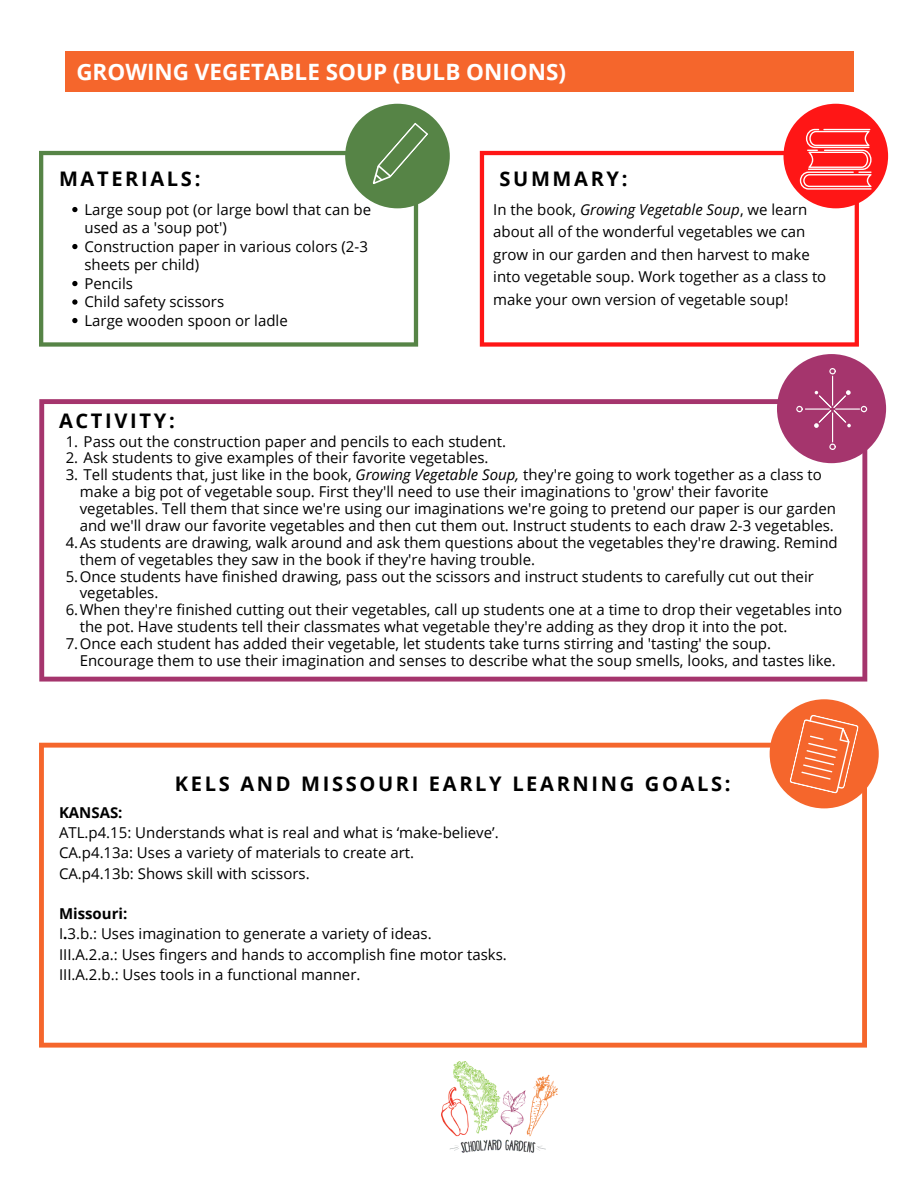
<style>
.page{position:relative;width:918px;height:1188px;background:#fff}
.page>*{position:absolute;margin:0;border:0;box-sizing:border-box;transform-origin:0 0}
.t1{font:700 22.5px "Open Sans";color:#fff}
.t2{font:700 20.1px "Open Sans";letter-spacing:.13em;color:#000}
.t3{font:15px/16.8px "Open Sans";color:#000}
.t4{font:700 15px "Open Sans";color:#000}
.s1{font-style:italic}
.s2{font-weight:700}
</style>
<div class="page">
<div style="left:65px;top:52px;width:789px;height:40px;background:#f5662c"></div>
<svg style="left:39px;top:743px;width:828px;height:305px"></svg>
<div style="left:770px;top:699px;width:109px;height:109px;background:#f5662c;border-radius:50%"></div>
<svg style="left:789px;top:715px;width:70px;height:79px"></svg>
<svg style="left:414px;top:342px;width:4px;height:5px"></svg>
<hr style="left:39px;top:155px;width:4px;height:187px;background:#568446">
<svg style="left:39px;top:342px;width:4px;height:5px"></svg>
<hr style="left:414px;top:155px;width:4px;height:187px;background:#568446">
<div style="left:43px;top:342px;width:371px;height:5px;background:#568446"></div>
<svg style="left:39px;top:151px;width:4px;height:4px"></svg>
<hr style="left:43px;top:151px;width:371px;height:4px;background:#568446">
<div style="left:345px;top:104px;width:105px;height:104px;background:#568446;border-radius:50%"></div>
<svg style="left:372px;top:122px;width:56px;height:62px"></svg>
<svg style="left:855px;top:342px;width:4px;height:5px"></svg>
<hr style="left:480px;top:155px;width:4px;height:187px;background:#ff1616">
<svg style="left:480px;top:342px;width:4px;height:5px"></svg>
<hr style="left:855px;top:155px;width:4px;height:187px;background:#ff1616">
<div style="left:484px;top:342px;width:371px;height:5px;background:#ff1616"></div>
<svg style="left:480px;top:151px;width:4px;height:4px"></svg>
<hr style="left:484px;top:151px;width:371px;height:4px;background:#ff1616">
<div style="left:783px;top:104px;width:105px;height:104px;background:#ff1616;border-radius:50%"></div>
<svg style="left:39px;top:399px;width:828px;height:283px"></svg>
<div style="left:777px;top:354px;width:109px;height:109px;background:#a5356d;border-radius:50%"></div>
<svg style="left:800px;top:129px;width:72px;height:61px"></svg>
<svg style="left:796px;top:368px;width:71px;height:82px"></svg>
<svg style="left:72px;top:207px;width:6px;height:5px"></svg>
<svg style="left:72px;top:244px;width:6px;height:5px"></svg>
<svg style="left:72px;top:281px;width:6px;height:5px"></svg>
<svg style="left:72px;top:299px;width:6px;height:6px"></svg>
<svg style="left:72px;top:318px;width:6px;height:5px"></svg>
<img style="left:442px;top:1061px;width:116px;height:92px">
<p class="t1" style="left:76px;top:56px;width:491px">GROWING VEGETABLE SOUP (BULB ONIONS)</p>
<p class="t2" style="left:59px;top:164px;width:143px">MATERIALS:</p>
<p class="t2" style="left:500px;top:164px;width:130px">SUMMARY:</p>
<p class="t3" style="left:85px;top:200px;width:288px;line-height:18.5px">Large soup pot (or large bowl that can be used as a 'soup pot')</p>
<p class="t3" style="left:85px;top:237px;width:285px;line-height:18.5px">Construction paper in various colors (2-3 sheets per child)</p>
<p class="t3" style="left:85px;top:274px;width:50px">Pencils</p>
<p class="t3" style="left:85px;top:293px;width:141px">Child safety scissors</p>
<p class="t3" style="left:85px;top:311px;width:205px">Large wooden spoon or ladle</p>
<p class="t2" style="left:59px;top:407px;width:117px">ACTIVITY:</p>
<p class="t3" style="left:493px;top:198px;width:335px;line-height:22.5px">In the book, <span class="s1">Growing Vegetable Soup</span>, we learn about all of the wonderful vegetables we can grow in our garden and then harvest to make into vegetable soup. Work together as a class to make your own version of vegetable soup!</p>
<p class="t3" style="left:66px;top:432px;width:442px">1. Pass out the construction paper and pencils to each student.</p>
<p class="t3" style="left:66px;top:449px;width:424px">2. Ask students to give examples of their favorite vegetables.</p>
<p class="t3" style="left:80px;top:466px;width:758px;text-indent:-14px">3. Tell students that, just like in the book, <span class="s1">Growing Vegetable Soup,</span> they're going to work together as a class to make a big pot of vegetable soup. First they'll need to use their imaginations to 'grow' their favorite vegetables. Tell them that since we're using our imaginations we're going to pretend our paper is our garden and we'll draw our favorite vegetables and then cut them out. Instruct students to each draw 2-3 vegetables.</p>
<p class="t3" style="left:80px;top:534px;width:759px;text-indent:-14px">4.As students are drawing, walk around and ask them questions about the vegetables they're drawing. Remind them of vegetables they saw in the book if they're having trouble.</p>
<p class="t3" style="left:80px;top:567px;width:736px;text-indent:-14px">5.Once students have finished drawing, pass out the scissors and instruct students to carefully cut out their vegetables.</p>
<p class="t3" style="left:80px;top:601px;width:764px;text-indent:-14px">6.When they're finished cutting out their vegetables, call up students one at a time to drop their vegetables into the pot. Have students tell their classmates what vegetable they're adding as they drop it into the pot.</p>
<p class="t3" style="left:80px;top:635px;width:758px;text-indent:-14px">7.Once each student has added their vegetable, let students take turns stirring and 'tasting' the soup.<br>Encourage them to use their imagination and senses to describe what the soup smells, looks, and tastes like.</p>
<p class="t2" style="left:175px;top:769px;width:557px">KELS AND MISSOURI EARLY LEARNING GOALS:</p>
<p class="t4" style="left:59px;top:802px;width:65px">KANSAS:</p>
<p class="t3" style="left:59px;top:824px;width:441px">ATL.p4.15: Understands what is real and what is ‘make-believe’.</p>
<p class="t3" style="left:59px;top:844px;width:357px">CA.p4.13a: Uses a variety of materials to create art.</p>
<p class="t3" style="left:59px;top:864px;width:252px">CA.p4.13b: Shows skill with scissors.</p>
<p class="t4" style="left:59px;top:903px;width:70px">Missouri:</p>
<p class="t3" style="left:59px;top:925px;width:374px">I<span class="s2">.</span>3.b.: Uses imagination to generate a variety of ideas.</p>
<p class="t3" style="left:59px;top:945px;width:449px">III.A.2.a.: Uses fingers and hands to accomplish fine motor tasks.</p>
<p class="t3" style="left:59px;top:966px;width:303px">III.A.2.b.: Uses tools in a functional manner.</p>
</div>
